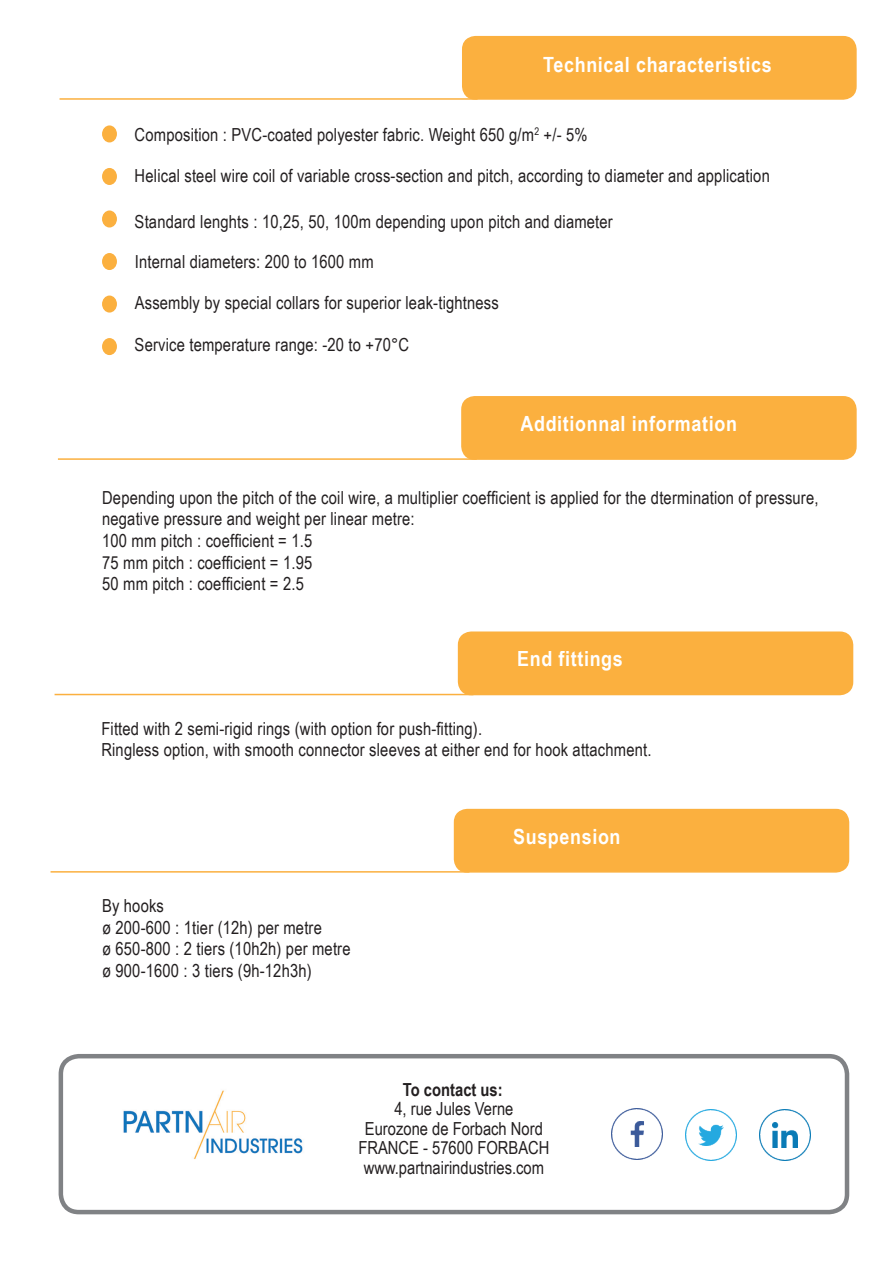
<style>
.page{position:relative;width:893px;height:1263px;background:#fff}
.page>*{position:absolute;margin:0;border:0;box-sizing:border-box;transform-origin:0 0}
.t1{font:700 21px "Arial Narrow";letter-spacing:.03em;color:#fff;scale:1.04 1}
.t2{font:18px/21.6px "Arial Narrow";letter-spacing:.01em;color:#231f20}
.t3{font:700 18px "Arial Narrow";color:#231f20}
</style>
<div class="page">
<div style="left:59px;top:1054px;width:790px;height:160px;border:4px solid #808285;border-radius:18px"></div>
<img style="left:611px;top:1108px;width:51px;height:52px">
<img style="left:759px;top:1110px;width:51px;height:51px">
<img style="left:685px;top:1110px;width:51px;height:51px">
<img style="left:123px;top:1090px;width:180px;height:70px">
<div style="left:462px;top:397px;width:394px;height:62px;background:#fbb03f;border-radius:13px"></div>
<div style="left:461px;top:396px;width:396px;height:64px;border:2px solid #fbb03f;border-radius:13px"></div>
<hr style="left:58px;top:458px;width:419px;height:2px;background:#fbb03f">
<div style="left:463px;top:37px;width:393px;height:62px;background:#fbb03f;border-radius:13px"></div>
<div style="left:462px;top:36px;width:395px;height:64px;border:2px solid #fbb03f;border-radius:13px"></div>
<hr style="left:60px;top:98px;width:418px;height:2px;background:#fbb03f">
<div style="left:103px;top:211px;width:13px;height:16px;background:#fbb03f;border-radius:50%"></div>
<div style="left:102px;top:210px;width:15px;height:17px;border:2px solid #fbb03f;border-radius:50%"></div>
<div style="left:103px;top:339px;width:13px;height:15px;background:#fbb03f;border-radius:50%"></div>
<div style="left:102px;top:338px;width:15px;height:17px;border:2px solid #fbb03f;border-radius:50%"></div>
<div style="left:103px;top:169px;width:13px;height:15px;background:#fbb03f;border-radius:50%"></div>
<div style="left:102px;top:168px;width:15px;height:17px;border:2px solid #fbb03f;border-radius:50%"></div>
<div style="left:103px;top:254px;width:13px;height:15px;background:#fbb03f;border-radius:50%"></div>
<div style="left:102px;top:253px;width:15px;height:17px;border:2px solid #fbb03f;border-radius:50%"></div>
<div style="left:103px;top:126px;width:13px;height:16px;background:#fbb03f;border-radius:50%"></div>
<div style="left:102px;top:125px;width:15px;height:17px;border:2px solid #fbb03f;border-radius:50%"></div>
<div style="left:103px;top:296px;width:13px;height:16px;background:#fbb03f;border-radius:50%"></div>
<div style="left:102px;top:296px;width:15px;height:17px;border:2px solid #fbb03f;border-radius:50%"></div>
<div style="left:459px;top:632px;width:393px;height:62px;background:#fbb03f;border-radius:13px"></div>
<div style="left:458px;top:631px;width:395px;height:64px;border:2px solid #fbb03f;border-radius:13px"></div>
<hr style="left:55px;top:694px;width:418px;height:1px;background:#fbb03f">
<div style="left:455px;top:809px;width:393px;height:63px;background:#fbb03f;border-radius:13px"></div>
<div style="left:454px;top:809px;width:395px;height:64px;border:2px solid #fbb03f;border-radius:13px"></div>
<hr style="left:51px;top:871px;width:418px;height:2px;background:#fbb03f">
<p class="t1" style="left:543px;top:48px;width:221px">Technical characteristics</p>
<p class="t2" style="left:135px;top:124px;width:454px">Composition : PVC-coated polyester fabric. Weight 650 g/m<sup>2</sup> +/- 5%</p>
<p class="t2" style="left:135px;top:164px;width:637px">Helical steel wire coil of variable cross-section and pitch, according to diameter and application</p>
<p class="t2" style="left:135px;top:210px;width:480px">Standard lenghts : 10,25, 50, 100m depending upon pitch and diameter</p>
<p class="t2" style="left:135px;top:250px;width:240px">Internal diameters: 200 to 1600 mm</p>
<p class="t2" style="left:135px;top:291px;width:366px">Assembly by special collars for superior leak-tightness</p>
<p class="t2" style="left:135px;top:333px;width:276px">Service temperature range: -20 to +70°C</p>
<p class="t1" style="left:520px;top:408px;width:210px">Additionnal information</p>
<p class="t2" style="left:102px;top:486px;width:718px">Depending upon the pitch of the coil wire, a multiplier coefficient is applied for the dtermination of pressure, negative pressure and weight per linear metre:<br>100 mm pitch : coefficient = 1.5<br>75 mm pitch : coefficient = 1.95<br>50 mm pitch : coefficient = 2.5</p>
<p class="t1" style="left:517px;top:643px;width:103px">End fittings</p>
<p class="t2" style="left:101px;top:717px;width:552px">Fitted with 2 semi-rigid rings (with option for push-fitting).<br>Ringless option, with smooth connector sleeves at either end for hook attachment.</p>
<p class="t2" style="left:102px;top:894px;width:250px">By hooks<br>ø 200-600 : 1tier (12h) per metre<br>ø 650-800 : 2 tiers (10h2h) per metre ø 900-1600 : 3 tiers (9h-12h3h)</p>
<p class="t1" style="left:513px;top:820px;width:105px">Suspension</p>
<p class="t3" style="left:403px;top:1076px;width:101px">To contact us:</p>
<p class="t2" style="left:358px;top:1098px;width:193px;line-height:19.5px;text-align:center">4, rue Jules Verne<br>Eurozone de Forbach Nord<br>FRANCE - 57600 FORBACH www.partnairindustries.com</p>
</div>
